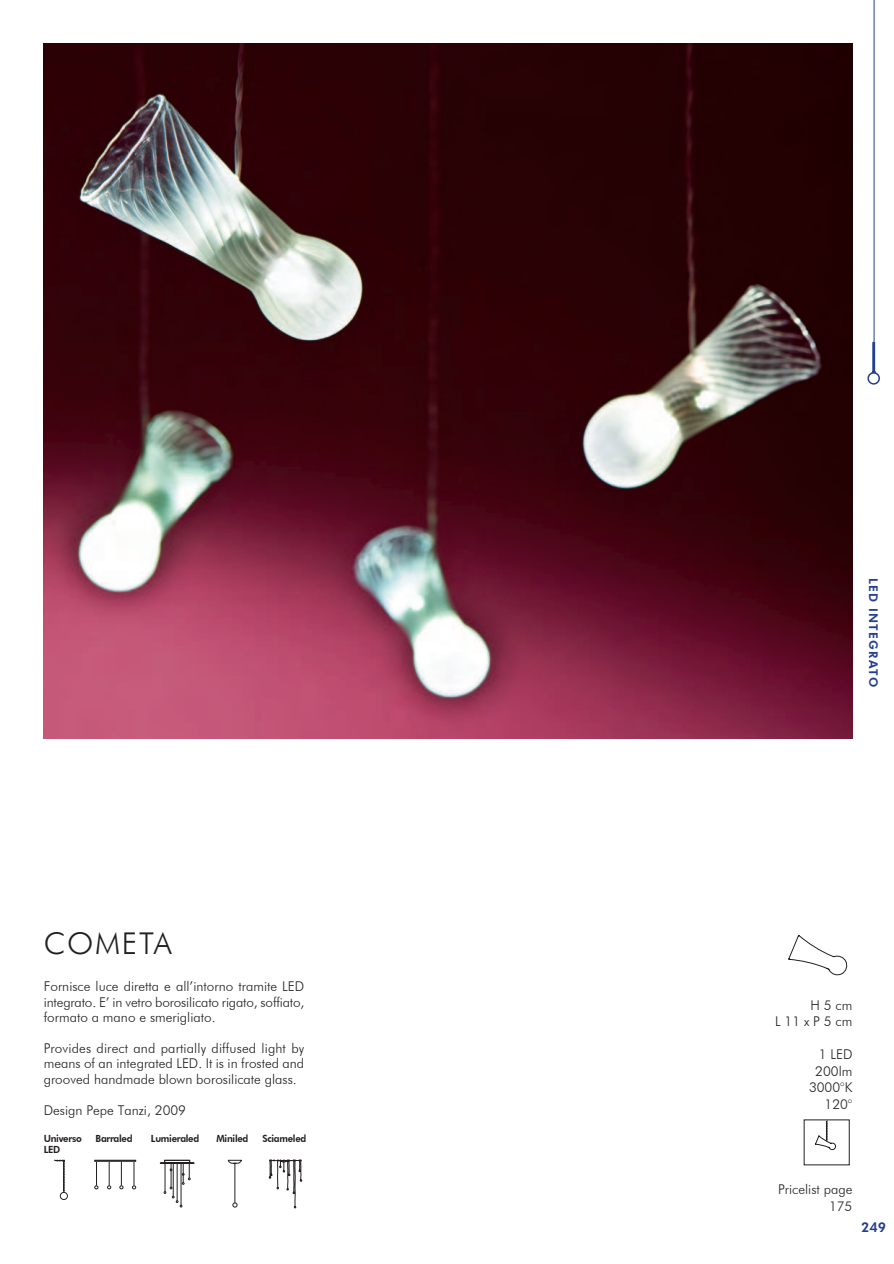
<style>
.page{position:relative;width:894px;height:1264px;background:#fff}
.page>*{position:absolute;margin:0;border:0;box-sizing:border-box;transform-origin:0 0}
.t1{font:300 30px "Futura BT";letter-spacing:.06em;color:#231f20}
.t2{font:300 13.5px/16.5px "Futura BT";color:#231f20;text-align:right}
.t3{font:800 13.5px "Futura BT";color:#253f8e}
.t4{font:800 12px "Futura BT";letter-spacing:.1em;color:#253f8e}
.t5{font:800 9.9px/10.5px "Futura BT";letter-spacing:-.03em;color:#231f20;scale:.96 1}
</style>
<div class="page">
<hr style="left:873px;top:0;width:1px;height:341px;background:#253f8e">
<hr style="left:871px;top:342px;width:2px;height:30px;background:#253f8e">
<hr style="left:873px;top:342px;width:1px;height:30px;background:#253f8e">
<div style="left:867px;top:372px;width:12px;height:13px;border:2px solid #253f8e;border-radius:50%"></div>
<img style="left:44px;top:44px;width:808px;height:695px">
<svg style="left:788px;top:935px;width:59px;height:41px"></svg>
<svg style="left:815px;top:1122px;width:20px;height:28px"></svg>
<svg style="left:94px;top:1162px;width:4px;height:27px"></svg>
<svg style="left:132px;top:1162px;width:4px;height:27px"></svg>
<svg style="left:107px;top:1162px;width:4px;height:27px"></svg>
<div style="left:94px;top:1160px;width:42px;height:1px;border:1px solid #231f20"></div>
<svg style="left:119px;top:1162px;width:4px;height:27px"></svg>
<div style="left:164px;top:1160px;width:26px;height:3px;border:1px solid #231f20"></div>
<hr style="left:160px;top:1163px;width:34px;height:1px;background:#231f20">
<svg style="left:164px;top:1164px;width:26px;height:43px"></svg>
<svg style="left:269px;top:1160px;width:33px;height:48px"></svg>
<hr style="left:234px;top:1163px;width:1px;height:40px;background:#231f20">
<svg style="left:232px;top:1203px;width:5px;height:4px"></svg>
<svg style="left:227px;top:1160px;width:15px;height:4px"></svg>
<div style="left:60px;top:1192px;width:8px;height:8px;border:1px solid #231f20;border-radius:50%"></div>
<svg style="left:54px;top:1160px;width:11px;height:33px"></svg>
<h1 class="t1" style="left:44px;top:931px;width:129px">COMETA</h1>
<p class="t2" style="left:44px;top:980px;width:262px;line-height:15.5px;text-align:justify">Fornisce luce diretta e all’intorno tramite LED integrato. E’ in vetro borosilicato rigato, soffiato, formato a mano e smerigliato.</p>
<p class="t2" style="left:44px;top:1041px;width:262px;line-height:15.5px;text-align:justify">Provides direct and partially diffused light by means of an integrated LED. It is in frosted and grooved handmade blown borosilicate glass.</p>
<p class="t2" style="left:44px;top:1103px;width:144px">Design Pepe Tanzi, 2009</p>
<p class="t5" style="left:44px;top:1134px;width:41px">Universo<br>LED</p>
<p class="t5" style="left:96px;top:1134px;width:40px">Barraled</p>
<p class="t5" style="left:151px;top:1134px;width:52px">Lumieraled</p>
<p class="t5" style="left:216px;top:1134px;width:35px">Miniled</p>
<p class="t5" style="left:262px;top:1134px;width:47px">Sciameled</p>
<p class="t4" style="left:877px;top:578px;width:111px;rotate:90deg">LED INTEGRATO</p>
<p class="t2" style="left:774px;top:998px;width:79px">H 5 cm<br>L 11 x P 5 cm</p>
<p class="t2" style="left:808px;top:1047px;width:45px">1 LED<br>200lm<br>3000°K<br>120°</p>
<p class="t2" style="left:777px;top:1182px;width:76px">Pricelist page<br>175</p>
<p class="t3" style="left:860px;top:1222px;width:26px">249</p>
</div>
